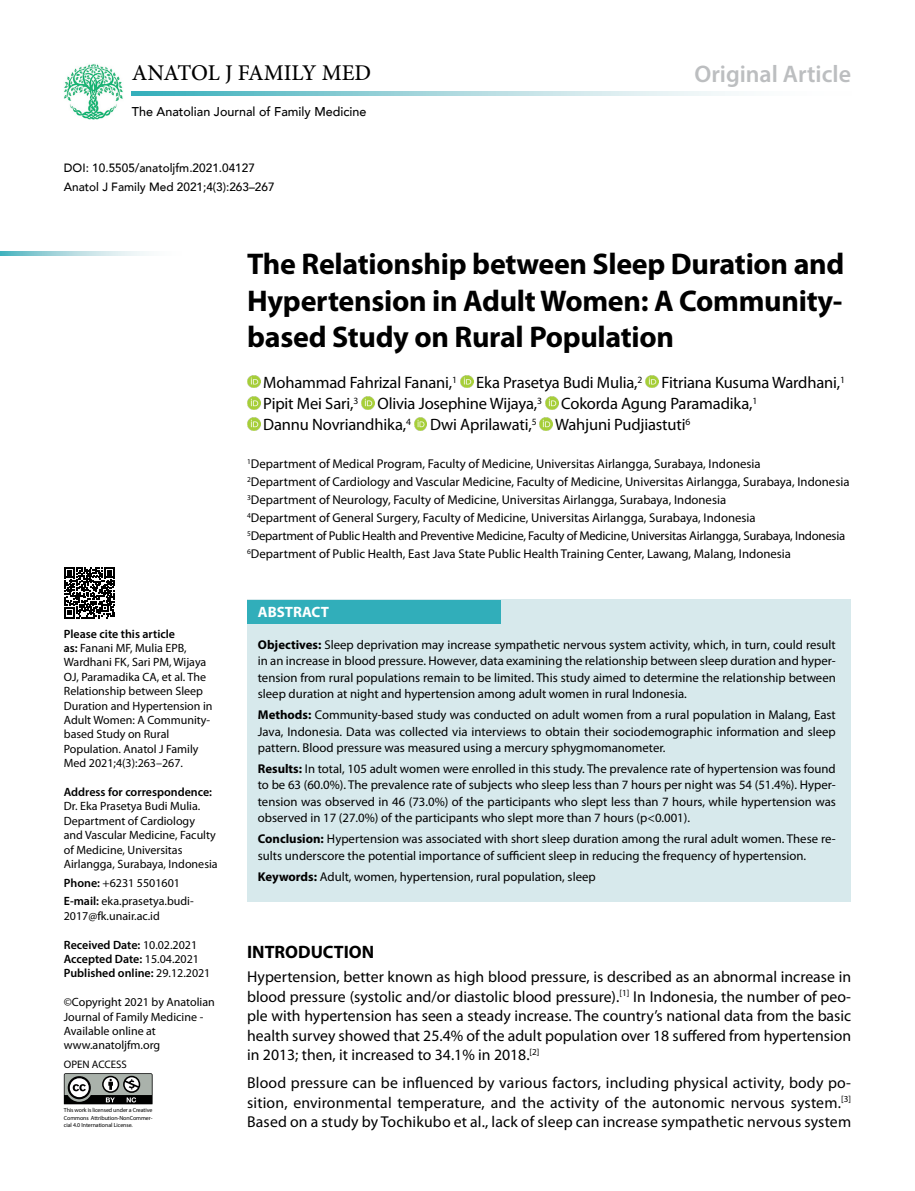
<style>
.page{position:relative;width:915px;height:1191px;background:#fff}
.page>*{position:absolute;margin:0;border:0;box-sizing:border-box;transform-origin:0 0}
.t1{font:700 30px/36px "Myriad Pro";letter-spacing:-.01em;color:#000;text-align:justify}
.t2{font:600 24px "Myriad Pro";color:#bcbec0}
.t3{font:500 22.5px "Minion Pro";letter-spacing:-.005em;color:#000}
.t4{font:700 18px "Myriad Pro";color:#000}
.t5{font:16.5px/21px "Myriad Pro";letter-spacing:-.01em;color:#000}
.t6{font:15.75px/19.5px "Myriad Pro";color:#000;text-align:justify}
.t7{font:700 15px "Myriad Pro";color:#fff}
.t8{font:12.75px/16.5px "Myriad Pro";color:#000;text-align:justify}
.t9{font:500 12.75px "Avenir";color:#000}
.t10{font:12px/14.4px "Myriad Pro";color:#000}
.t11{font:600 12px/14.4px "Myriad Pro";color:#000}
.t12{font:500 12px/19.5px "Avenir";color:#000}
.t13{font:10.95px "Myriad Pro";color:#000}
.t14{font:6px/7.5px "Myriad Pro";letter-spacing:-.01em;color:#000;text-align:justify}
.s1{font-weight:600}
.s2{font-weight:400}
.s3{font-weight:700}
</style>
<div class="page">
<svg style="left:64px;top:567px;width:51px;height:51px"></svg>
<img style="left:64px;top:64px;width:59px;height:55px">
<div style="left:247px;top:600px;width:603px;height:301px;background:#d7e9ec"></div>
<div style="left:247px;top:600px;width:253px;height:23px;background:#31aeba"></div>
<svg style="left:247px;top:375px;width:13px;height:13px"></svg>
<svg style="left:460px;top:375px;width:13px;height:13px"></svg>
<svg style="left:645px;top:375px;width:13px;height:13px"></svg>
<svg style="left:247px;top:396px;width:13px;height:13px"></svg>
<svg style="left:361px;top:396px;width:13px;height:13px"></svg>
<svg style="left:545px;top:396px;width:13px;height:13px"></svg>
<svg style="left:247px;top:417px;width:13px;height:13px"></svg>
<svg style="left:414px;top:417px;width:13px;height:13px"></svg>
<svg style="left:539px;top:417px;width:13px;height:13px"></svg>
<svg style="left:132px;top:92px;width:599px;height:3px;background:#9fd5db"></svg>
<svg style="left:0;top:252px;width:147px;height:3px"></svg>
<svg style="left:64px;top:1073px;width:89px;height:32px;background:#757875"></svg>
<h3 class="t3" style="left:132px;top:58px;width:241px">ANATOL J FAMILY MED</h3>
<p class="t9" style="left:132px;top:101px;width:236px">The Anatolian Journal of Family Medicine</p>
<p class="t12" style="left:64px;top:157px;width:212px">DOI: 10.5505/anatoljfm.2021.04127<br>Anatol J Family Med 2021;4(3):263–267</p>
<h2 class="t2" style="left:694px;top:58px;width:158px">Original Article</h2>
<h1 class="t1" style="left:247px;top:245px;width:598px">The Relationship between Sleep Duration and Hypertension in Adult Women: A Community&shy;based Study on Rural Population</h1>
<p class="t5" style="left:263px;top:372px;width:583px">Mohammad Fahrizal Fanani,<sup>1</sup> Eka Prasetya Budi Mulia,<sup>2</sup> Fitriana Kusuma Wardhani,<sup>1<br></sup>Pipit Mei Sari,<sup>3</sup> Olivia Josephine Wijaya,<sup>3</sup> Cokorda Agung Paramadika,<sup>1<br></sup>Dannu Novriandhika,<sup>4</sup> Dwi Aprilawati,<sup>5</sup> Wahjuni Pudjiastuti<sup>6</sup></p>
<p class="t8" style="left:247px;top:454px;width:603px;line-height:18px;text-align:left"><sup>1</sup>Department of Medical Program, Faculty of Medicine, Universitas Airlangga, Surabaya, Indonesia<br><sup>2</sup>Department of Cardiology and Vascular Medicine, Faculty of Medicine, Universitas Airlangga, Surabaya, Indonesia <sup>3</sup>Department of Neurology, Faculty of Medicine, Universitas Airlangga, Surabaya, Indonesia<br><sup>4</sup>Department of General Surgery, Faculty of Medicine, Universitas Airlangga, Surabaya, Indonesia<br><sup>5</sup>Department of Public Health and Preventive Medicine, Faculty of Medicine, Universitas Airlangga, Surabaya, Indonesia <sup>6</sup>Department of Public Health, East Java State Public Health Training Center, Lawang, Malang, Indonesia</p>
<p class="t10" style="left:64px;top:626px;width:150px"><span class="s1">Please cite this article<br>as:</span> Fanani MF, Mulia EPB,<br>Wardhani FK, Sari PM, Wijaya<br>OJ, Paramadika CA, et al. The<br>Relationship between Sleep<br>Duration and Hypertension in<br>Adult Women: A Community&shy;based Study on Rural<br>Population. Anatol J Family<br>Med 2021;4(3):263–267.</p>
<p class="t11" style="left:64px;top:784px;width:150px">Address for correspondence:</p>
<p class="t10" style="left:64px;top:799px;width:155px">Dr. Eka Prasetya Budi Mulia.<br>Department of Cardiology<br>and Vascular Medicine, Faculty of Medicine, Universitas<br>Airlangga, Surabaya, Indonesia</p>
<p class="t10" style="left:64px;top:873px;width:131px;line-height:18.6px"><span class="s1">Phone:</span> +6231 5501601<br><span class="s1">E-mail:</span> eka.prasetya.budi-</p>
<p class="t10" style="left:64px;top:908px;width:97px">2017@fk.unair.ac.id</p>
<p class="t11" style="left:64px;top:937px;width:148px">Received Date: <span class="s2">10.02.2021<br></span>Accepted Date: <span class="s2">15.04.2021<br></span>Published online: <span class="s2">29.12.2021</span></p>
<p class="t10" style="left:64px;top:994px;width:152px">©Copyright 2021 by Anatolian<br>Journal of Family Medicine -<br>Available online at www.anatoljfm.org</p>
<p class="t13" style="left:64px;top:1057px;width:65px">OPEN ACCESS</p>
<p class="t14" style="left:64px;top:1106px;width:90px">This work is licensed under a Creative Commons Attribution-NonCommer&shy;cial 4.0 International License.</p>
<p class="t7" style="left:258px;top:602px;width:73px">ABSTRACT</p>
<p class="t8" style="left:258px;top:636px;width:579px"><span class="s3">Objectives:</span> Sleep deprivation may increase sympathetic nervous system activity, which, in turn, could result in an increase in blood pressure. However, data examining the relationship between sleep duration and hyper&shy;tension from rural populations remain to be limited. This study aimed to determine the relationship between sleep duration at night and hypertension among adult women in rural Indonesia.</p>
<p class="t8" style="left:258px;top:706px;width:579px"><span class="s3">Methods:</span> Community-based study was conducted on adult women from a rural population in Malang, East Java, Indonesia. Data was collected via interviews to obtain their sociodemographic information and sleep pattern. Blood pressure was measured using a mercury sphygmomanometer.</p>
<p class="t8" style="left:258px;top:760px;width:579px"><span class="s3">Results:</span> In total, 105 adult women were enrolled in this study. The prevalence rate of hypertension was found to be 63 (60.0%). The prevalence rate of subjects who sleep less than 7 hours per night was 54 (51.4%). Hyper&shy;tension was observed in 46 (73.0%) of the participants who slept less than 7 hours, while hypertension was observed in 17 (27.0%) of the participants who slept more than 7 hours (p&lt;0.001).</p>
<p class="t8" style="left:258px;top:830px;width:579px"><span class="s3">Conclusion:</span> Hypertension was associated with short sleep duration among the rural adult women. These re&shy;sults underscore the potential importance of sufficient sleep in reducing the frequency of hypertension.</p>
<p class="t8" style="left:258px;top:867px;width:339px"><span class="s3">Keywords:</span> Adult, women, hypertension, rural population, sleep</p>
<h3 class="t4" style="left:247px;top:940px;width:129px">INTRODUCTION</h3>
<p class="t6" style="left:247px;top:966px;width:605px">Hypertension, better known as high blood pressure, is described as an abnormal increase in blood pressure (systolic and/or diastolic blood pressure).<sup>[1]</sup> In Indonesia, the number of peo&shy;ple with hypertension has seen a steady increase. The country’s national data from the basic health survey showed that 25.4% of the adult population over 18 suffered from hypertension in 2013; then, it increased to 34.1% in 2018.<sup>[2]</sup></p>
<p class="t6" style="left:247px;top:1072px;width:605px">Blood pressure can be influenced by various factors, including physical activity, body po&shy;sition, environmental temperature, and the activity of the autonomic nervous system.<sup>[3] </sup>Based on a study by Tochikubo et al., lack of sleep can increase sympathetic nervous system</p>
</div>
